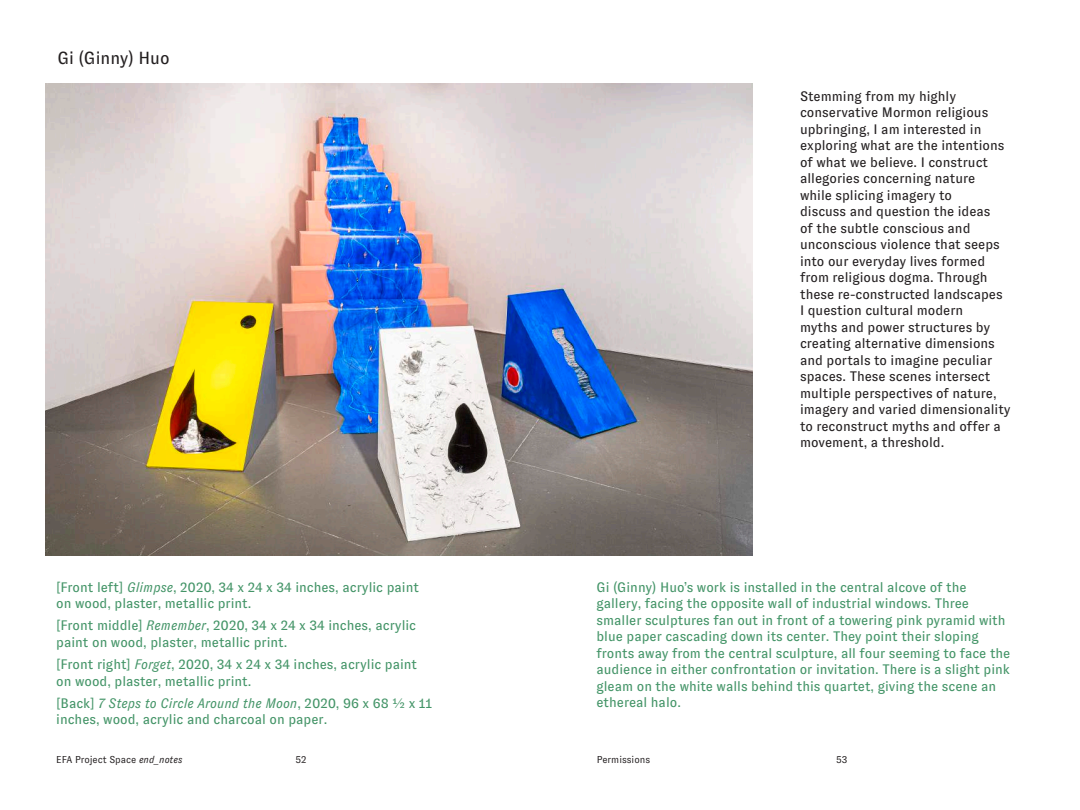
<style>
.page{position:relative;width:1080px;height:810px;background:#fff}
.page>*{position:absolute;margin:0;border:0;box-sizing:border-box;transform-origin:0 0}
.t1{font:17.5px "GT Zirkon";color:#231f20}
.t2{font:13.75px/16.5px "GT Zirkon";color:#439467}
.t3{font:13.75px/16.5px "GT Zirkon";color:#231f20}
.t4{font:10px "GT Zirkon";color:#231f20}
.s1{font-style:italic}
</style>
<div class="page">
<img style="left:46px;top:84px;width:707px;height:471px">
<p class="t1" style="left:58px;top:49px;width:114px">Gi (Ginny) Huo</p>
<p class="t2" style="left:56px;top:579px;width:364px">[Front left] <span class="s1">Glimpse</span>, 2020, 34 x 24 x 34 inches, acrylic paint on wood, plaster, metallic print.</p>
<p class="t2" style="left:56px;top:618px;width:361px">[Front middle] <span class="s1">Remember</span>, 2020, 34 x 24 x 34 inches, acrylic paint on wood, plaster, metallic print.</p>
<p class="t2" style="left:56px;top:656px;width:363px">[Front right] <span class="s1">Forget</span>, 2020, 34 x 24 x 34 inches, acrylic paint on wood, plaster, metallic print.</p>
<p class="t2" style="left:56px;top:695px;width:377px">[Back] <span class="s1">7 Steps to Circle Around the Moon</span>, 2020, 96 x 68 ½ x 11 inches, wood, acrylic and charcoal on paper.</p>
<p class="t3" style="left:800px;top:88px;width:212px">Stemming from my highly conservative Mormon religious upbringing, I am interested in exploring what are the intentions of what we believe. I construct allegories concerning nature<br>while splicing imagery to<br>discuss and question the ideas<br>of the subtle conscious and unconscious violence that seeps into our everyday lives formed from religious dogma. Through these re-constructed landscapes<br>I question cultural modern<br>myths and power structures by creating alternative dimensions and portals to imagine peculiar spaces. These scenes intersect multiple perspectives of nature, imagery and varied dimensionality to reconstruct myths and offer a movement, a threshold.</p>
<p class="t2" style="left:596px;top:579px;width:416px">Gi (Ginny) Huo’s work is installed in the central alcove of the gallery, facing the opposite wall of industrial windows. Three smaller sculptures fan out in front of a towering pink pyramid with blue paper cascading down its center. They point their sloping fronts away from the central sculpture, all four seeming to face the audience in either confrontation or invitation. There is a slight pink gleam on the white walls behind this quartet, giving the scene an ethereal halo.</p>
<p class="t4" style="left:56px;top:754px;width:128px">EFA Project Space <span class="s1">end_notes</span></p>
<p class="t4" style="left:296px;top:754px;width:13px">52</p>
<p class="t4" style="left:597px;top:754px;width:55px">Permissions</p>
<p class="t4" style="left:836px;top:754px;width:13px">53</p>
</div>
